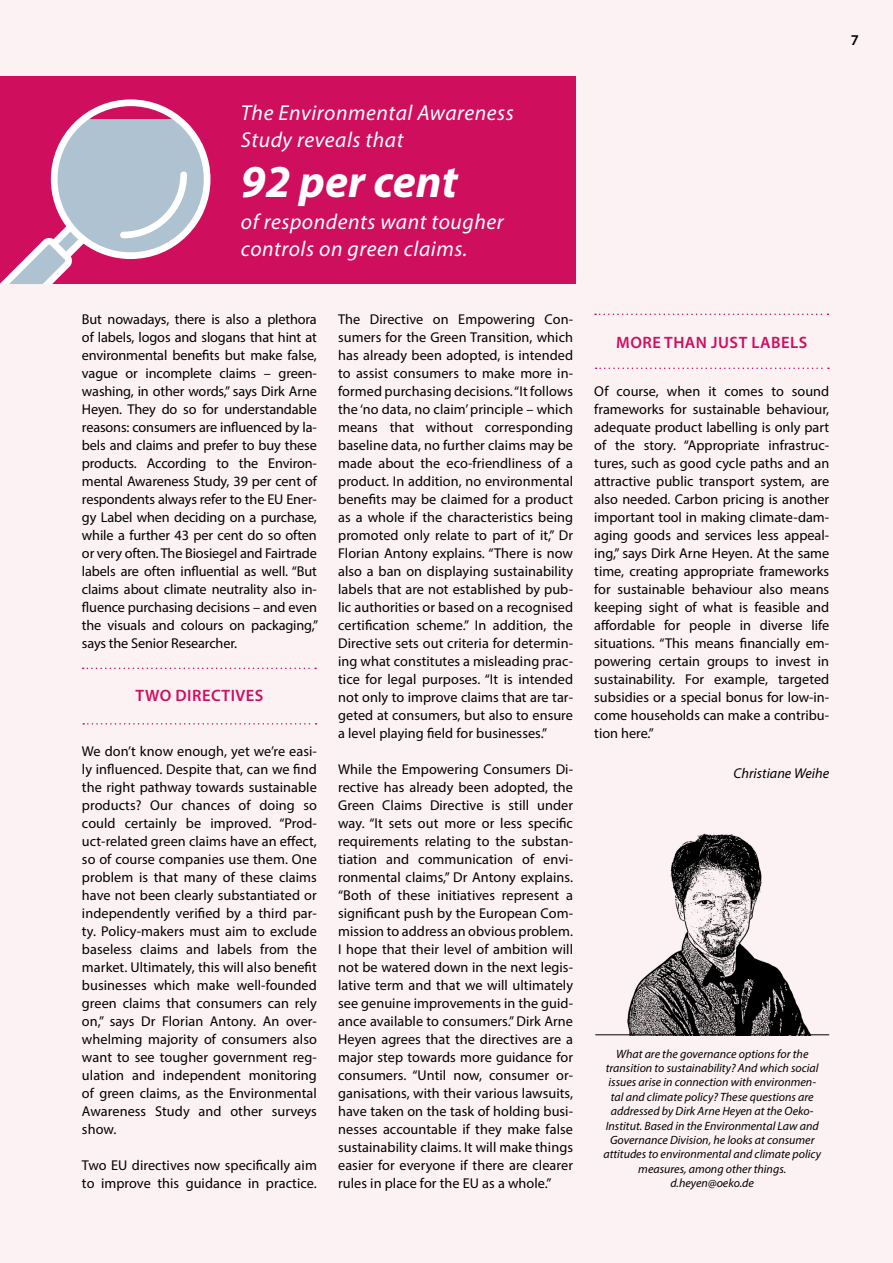
<style>
.page{position:relative;width:893px;height:1263px;background:#fcf2f4}
.page>*{position:absolute;margin:0;border:0;box-sizing:border-box;transform-origin:0 0}
.t1{font:italic 700 45.9px "Myriad Pro";color:#fff}
.t2{font:italic 21.6px/27px "Myriad Pro";letter-spacing:.025em;color:#fff}
.Zwischenüberschrift{font:600 16.5px "Myriad Pro";letter-spacing:.03em;color:#cf0e5e}
.t3{font:600 15px "Myriad Pro";color:#000}
.eco_work_copy{font:14.25px/18px "Myriad Pro";letter-spacing:.005em;color:#000;text-align:justify}
.t4{font:italic 14.25px "Myriad Pro";color:#000}
.t5{font:italic 12px/14.4px "Myriad Pro";color:#000;text-align:center}
</style>
<div class="page">
<div style="left:0;top:76px;width:575px;height:208px;background:#cf0e5e"></div>
<hr style="left:595px;top:1034px;width:234px;height:1px;background:#000">
<img style="left:611px;top:833px;width:203px;height:202px">
<svg style="left:0;top:99px;width:211px;height:185px"></svg>
<svg style="left:83px;top:668px;width:233px;height:1px"></svg>
<svg style="left:83px;top:723px;width:234px;height:2px"></svg>
<svg style="left:595px;top:313px;width:233px;height:2px"></svg>
<svg style="left:596px;top:368px;width:233px;height:1px"></svg>
<p class="t3" style="left:851px;top:31px;width:10px">7</p>
<p class="t2" style="left:241px;top:99px;width:274px">The Environmental Awareness<br>Study reveals that</p>
<p class="t1" style="left:241px;top:152px;width:218px">92 per cent</p>
<p class="t2" style="left:241px;top:208px;width:264px">of respondents want tougher</p>
<p class="t2" style="left:241px;top:235px;width:228px">controls on green claims.</p>
<p class="eco_work_copy" style="left:82px;top:310px;width:238px">But nowadays, there is also a plethora of labels, logos and slogans that hint at environmental benefits but make false, vague or incomplete claims – green&shy;washing, in other words,” says Dirk Arne Heyen. They do so for understandable reasons: consumers are influenced by la&shy;bels and claims and prefer to buy these products. According to the Environ&shy;mental Awareness Study, 39 per cent of respondents always refer to the EU Ener&shy;gy Label when deciding on a purchase, while a further 43 per cent do so often or very often. The Biosiegel and Fairtrade labels are often influential as well. “But claims about climate neutrality also in&shy;fluence purchasing decisions – and even the visuals and colours on packaging,” says the Senior Researcher.</p>
<p class="Zwischenüberschrift" style="left:135px;top:684px;width:130px">TWO DIRECTIVES</p>
<p class="eco_work_copy" style="left:82px;top:742px;width:236px">We don’t know enough, yet we’re easi&shy;ly influenced. Despite that, can we find the right pathway towards sustainable products? Our chances of doing so could certainly be improved. “Prod&shy;uct-related green claims have an effect, so of course companies use them. One problem is that many of these claims have not been clearly substantiated or independently verified by a third par&shy;ty. Policy-makers must aim to exclude baseless claims and labels from the market. Ultimately, this will also benefit businesses which make well-founded green claims that consumers can rely on,” says Dr Florian Antony. An over&shy;whelming majority of consumers also want to see tougher government reg&shy;ulation and independent monitoring of green claims, as the Environmental Awareness Study and other surveys show.</p>
<p class="eco_work_copy" style="left:82px;top:1156px;width:236px">Two EU directives now specifically aim to improve this guidance in practice.</p>
<p class="eco_work_copy" style="left:338px;top:310px;width:236px">The Directive on Empowering Con&shy;sumers for the Green Transition, which has already been adopted, is intended to assist consumers to make more in&shy;formed purchasing decisions. “It follows the ‘no data, no claim’ principle – which means that without corresponding baseline data, no further claims may be made about the eco-friendliness of a product. In addition, no environmental benefits may be claimed for a product as a whole if the characteristics being promoted only relate to part of it,” Dr Florian Antony explains. “There is now also a ban on displaying sustainability labels that are not established by pub&shy;lic authorities or based on a recognised certification scheme.” In addition, the Directive sets out criteria for determin&shy;ing what constitutes a misleading prac&shy;tice for legal purposes. “It is intended not only to improve claims that are tar&shy;geted at consumers, but also to ensure a level playing field for businesses.”</p>
<p class="eco_work_copy" style="left:338px;top:760px;width:236px">While the Empowering Consumers Di&shy;rective has already been adopted, the Green Claims Directive is still under way. “It sets out more or less specific requirements relating to the substan&shy;tiation and communication of envi&shy;ronmental claims,” Dr Antony explains. “Both of these initiatives represent a significant push by the European Com&shy;mission to address an obvious problem.<br>I hope that their level of ambition will not be watered down in the next legis&shy;lative term and that we will ultimately see genuine improvements in the guid&shy;ance available to consumers.” Dirk Arne Heyen agrees that the directives are a major step towards more guidance for consumers. “Until now, consumer or&shy;ganisations, with their various lawsuits, have taken on the task of holding busi&shy;nesses accountable if they make false sustainability claims. It will make things easier for everyone if there are clearer rules in place for the EU as a whole.”</p>
<p class="Zwischenüberschrift" style="left:616px;top:332px;width:193px">MORE THAN JUST LABELS</p>
<p class="eco_work_copy" style="left:594px;top:382px;width:236px">Of course, when it comes to sound frameworks for sustainable behaviour, adequate product labelling is only part of the story. “Appropriate infrastruc&shy;tures, such as good cycle paths and an attractive public transport system, are also needed. Carbon pricing is another important tool in making climate-dam&shy;aging goods and services less appeal&shy;ing,” says Dirk Arne Heyen. At the same time, creating appropriate frameworks for sustainable behaviour also means keeping sight of what is feasible and affordable for people in diverse life situations. “This means financially em&shy;powering certain groups to invest in sustainability. For example, targeted subsidies or a special bonus for low-in&shy;come households can make a contribu&shy;tion here.”</p>
<p class="t4" style="left:734px;top:764px;width:97px">Christiane Weihe</p>
<p class="t5" style="left:616px;top:1046px;width:194px">What are the governance options for the</p>
<p class="t5" style="left:606px;top:1061px;width:214px">transition to sustainability? And which social</p>
<p class="t5" style="left:603px;top:1075px;width:219px">issues arise in connection with environmen&shy;tal and climate policy? These questions are addressed by Dirk Arne Heyen at the Oeko-Institut. Based in the Environmental Law and Governance Division, he looks at consumer attitudes to environmental and climate policy measures, among other things.</p>
<p class="t5" style="left:670px;top:1176px;width:85px">d.heyen@oeko.de</p>
</div>
